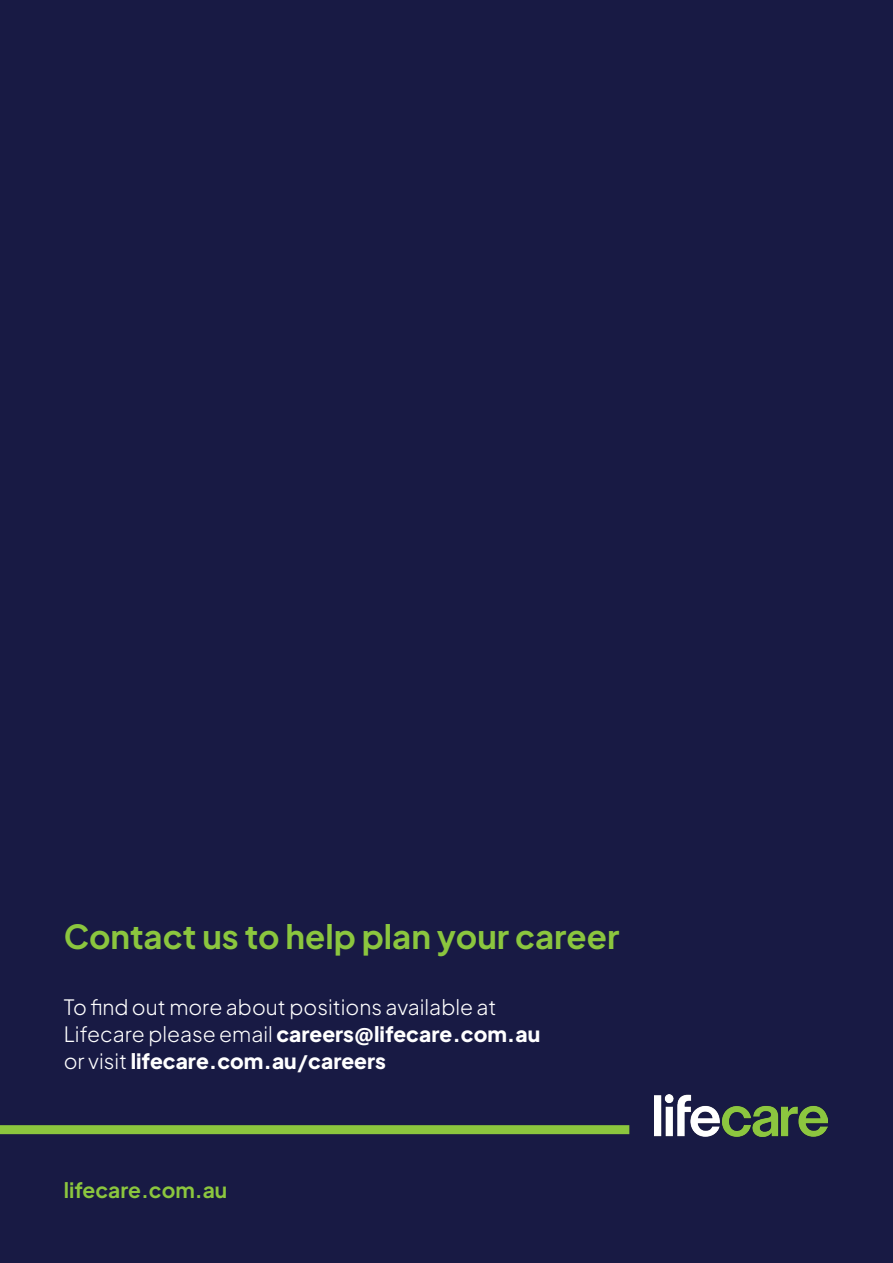
<style>
.page{position:relative;width:893px;height:1263px;background:#181a44}
.page>*{position:absolute;margin:0;border:0;box-sizing:border-box;transform-origin:0 0}
.t1{font:700 33px "Plus Jakarta Sans";color:#8bc63e}
.t2{font:300 21px/27px "Plus Jakarta Sans";color:#fff}
.t3{font:700 21px "Plus Jakarta Sans";color:#8bc63e}
.s1{font-weight:800}
.s2{font-family:"Gadugi";font-weight:700}
</style>
<div class="page">
<div style="left:0;top:1125px;width:629px;height:9px;background:#8bc63e"></div>
<img style="left:655px;top:1095px;width:172px;height:41px">
<p class="t1" style="left:64px;top:909px;width:557px">Contact us to help plan your career</p>
<p class="t2" style="left:64px;top:991px;width:478px">To find out more about positions available at<br>Lifecare please email <span class="s1">careers</span><span class="s2">@</span><span class="s1">lifecare.com.au </span>or visit <span class="s1">lifecare.com.au</span><span class="s2">/</span><span class="s1">careers</span></p>
<p class="t3" style="left:64px;top:1173px;width:165px">lifecare.com.au</p>
</div>
